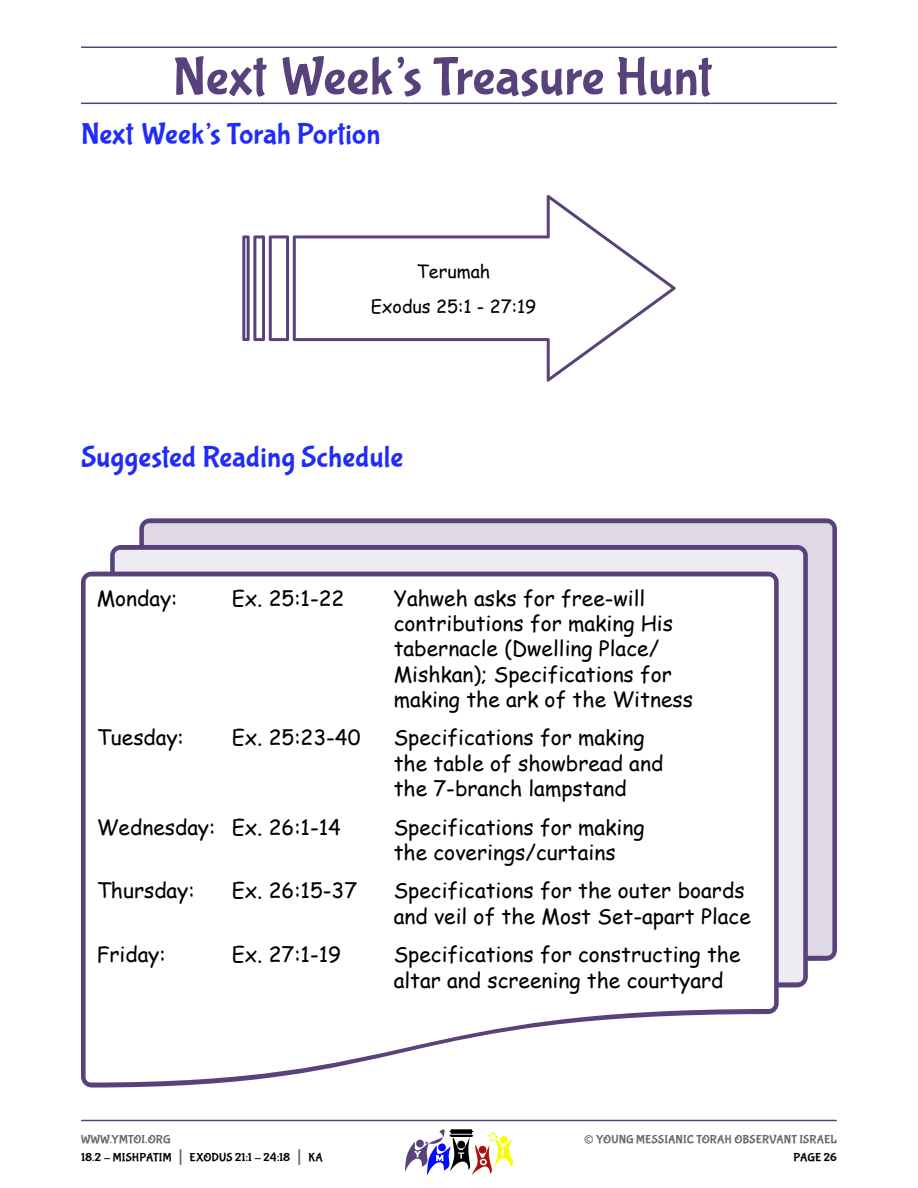
<style>
.page{position:relative;width:918px;height:1188px;background:#fff}
.page>*{position:absolute;margin:0;border:0;box-sizing:border-box;transform-origin:0 0}
.Section_Heading{font:54px "Bubblegum Sans";color:#59417c}
.Sub_Heading{font:30px "Bubblegum Sans";letter-spacing:.005em;color:#222cf9}
.t1{font:27px "Bubblegum Sans";color:#666}
.Body_Text_-_Reading_Schedule{font:21px/25.2px "Comic Sans MS";color:#000}
.Body_Text_-_Center{font:18px "Comic Sans MS";color:#000}
.t2{font:12px/18px "Bubblegum Sans";letter-spacing:.01em;color:#000}
.t3{font:12px "Bubblegum Sans";letter-spacing:.01em;color:#666}
.s1{color:#666}
.s2{font-size:21px;color:#666}
</style>
<div class="page">
<hr style="left:82px;top:1120px;width:754px;height:1px;background:#59417c">
<svg style="left:405px;top:1129px;width:108px;height:46px"></svg>
<hr style="left:81px;top:103px;width:756px;height:1px;background:#59417c">
<hr style="left:81px;top:46px;width:756px;height:2px;background:#59417c">
<svg style="left:242px;top:195px;width:434px;height:187px"></svg>
<svg style="left:144px;top:523px;width:688px;height:438px;fill:#ded9e5"></svg>
<div style="left:115px;top:550px;width:688px;height:438px;background:#eeecf2"></div>
<svg style="left:81px;top:572px;width:698px;height:516px;fill:#59417c"></svg>
<svg style="left:86px;top:576px;width:688px;height:507px"></svg>
<p class="Section_Heading" style="left:173px;top:47px;width:540px">Next Week’s Treasure Hunt</p>
<p class="Sub_Heading" style="left:81px;top:117px;width:301px">Next Week’s Torah Portion</p>
<p class="Body_Text_-_Center" style="left:417px;top:258px;width:75px">Terumah</p>
<p class="Body_Text_-_Center" style="left:371px;top:293px;width:167px">Exodus 25:1 - 27:19</p>
<p class="Sub_Heading" style="left:81px;top:441px;width:324px">Suggested Reading Schedule</p>
<p class="Body_Text_-_Reading_Schedule" style="left:97px;top:585px;width:82px">Monday:</p>
<p class="Body_Text_-_Reading_Schedule" style="left:232px;top:585px;width:114px">Ex. 25:1-22</p>
<p class="Body_Text_-_Reading_Schedule" style="left:394px;top:585px;width:301px">Yahweh asks for free-will contributions for making His tabernacle (Dwelling Place/<br>Mishkan); Specifications for making the ark of the Witness</p>
<p class="Body_Text_-_Reading_Schedule" style="left:97px;top:725px;width:89px">Tuesday:</p>
<p class="Body_Text_-_Reading_Schedule" style="left:232px;top:725px;width:130px">Ex. 25:23-40</p>
<p class="Body_Text_-_Reading_Schedule" style="left:394px;top:725px;width:271px">Specifications for making the table of showbread and the 7-branch lampstand</p>
<p class="Body_Text_-_Reading_Schedule" style="left:97px;top:814px;width:246px">Wednesday: Ex. 26:1-14</p>
<p class="Body_Text_-_Reading_Schedule" style="left:394px;top:814px;width:252px">Specifications for making the coverings/curtains</p>
<p class="Body_Text_-_Reading_Schedule" style="left:97px;top:878px;width:99px">Thursday:</p>
<p class="Body_Text_-_Reading_Schedule" style="left:232px;top:878px;width:127px">Ex. 26:15-37</p>
<p class="Body_Text_-_Reading_Schedule" style="left:394px;top:878px;width:359px">Specifications for the outer boards and veil of the Most Set-apart Place</p>
<p class="Body_Text_-_Reading_Schedule" style="left:97px;top:941px;width:71px">Friday:</p>
<p class="Body_Text_-_Reading_Schedule" style="left:232px;top:941px;width:111px">Ex. 27:1-19</p>
<p class="Body_Text_-_Reading_Schedule" style="left:394px;top:941px;width:348px">Specifications for constructing the altar and screening the courtyard</p>
<p class="t2" style="left:81px;top:1131px;width:243px"><span class="s1">WWW.YMTOI.ORG<br></span>18.2 - MISHPATIM <span class="s2">|</span> EXODUS 21:1 - 24:18 <span class="s2">|</span> KA</p>
<p class="t1" style="left:584px;top:1124px;width:12px">©</p>
<p class="t3" style="left:596px;top:1133px;width:242px">YOUNG MESSIANIC TORAH OBSERVANT ISRAEL</p>
<p class="t2" style="left:794px;top:1149px;width:45px">PAGE 26</p>
</div>
